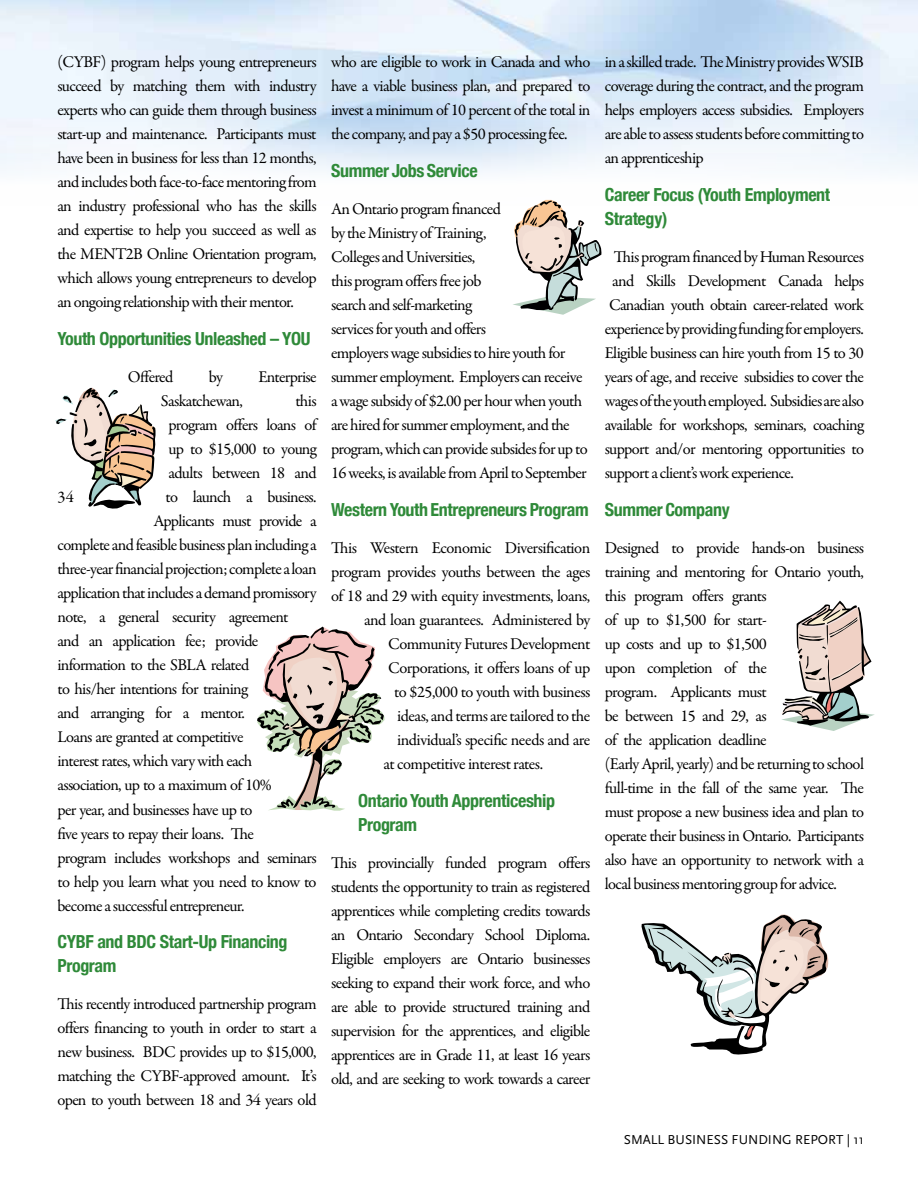
<style>
.page{position:relative;width:918px;height:1188px;background:#fff}
.page>*{position:absolute;margin:0;border:0;box-sizing:border-box;transform-origin:0 0}
.t1{font:700 condensed 18px/24px "Helvetica Neue";letter-spacing:-.02em;color:#2f8a39}
.t2{font:16.5px/24px "Garamond Premr Pro";letter-spacing:-.04em;color:#000;text-align:justify}
.t3{font:13.5px "Scala Sans";color:#000}
</style>
<div class="page">
<svg style="left:782px;top:601px;width:93px;height:130px"></svg>
<svg style="left:55px;top:388px;width:101px;height:121px"></svg>
<svg style="left:513px;top:200px;width:88px;height:115px"></svg>
<svg style="left:257px;top:627px;width:127px;height:184px"></svg>
<svg style="left:642px;top:914px;width:186px;height:141px"></svg>
<p class="t2" style="left:57px;top:51px;width:261px">(CYBF) program helps young entrepreneurs succeed by matching them with industry experts who can guide them through business start-up and maintenance. Participants must have been in business for less than 12 months, and includes both face-to-face mentoring from an industry professional who has the skills and expertise to help you succeed as well as the MENT2B Online Orientation program, which allows young entrepreneurs to develop an ongoing relationship with their mentor.</p>
<p class="t1" style="left:57px;top:326px;width:254px">Youth Opportunities Unleashed – YOU</p>
<p class="t2" style="left:128px;top:366px;width:47px">Offered</p>
<p class="t2" style="left:209px;top:366px;width:16px">by</p>
<p class="t2" style="left:258px;top:366px;width:60px">Enterprise</p>
<p class="t2" style="left:161px;top:390px;width:83px">Saskatchewan,</p>
<p class="t2" style="left:168px;top:390px;width:150px;text-indent:127px">this program offers loans of up to $15,000 to young adults between 18 and</p>
<p class="t2" style="left:57px;top:486px;width:18px">34</p>
<p class="t2" style="left:165px;top:486px;width:153px">to launch a business.</p>
<p class="t2" style="left:153px;top:510px;width:165px">Applicants must provide a</p>
<p class="t2" style="left:57px;top:534px;width:261px">complete and feasible business plan including a</p>
<p class="t2" style="left:57px;top:558px;width:261px">three-year financial projection; complete a loan</p>
<p class="t2" style="left:57px;top:582px;width:261px">application that includes a demand promissory</p>
<p class="t2" style="left:57px;top:606px;width:233px">note, a general security agreement</p>
<p class="t2" style="left:57px;top:630px;width:202px">and an application fee; provide</p>
<p class="t2" style="left:57px;top:654px;width:194px">information to the SBLA related</p>
<p class="t2" style="left:57px;top:678px;width:192px">to his/her intentions for training</p>
<p class="t2" style="left:57px;top:702px;width:189px">and arranging for a mentor.</p>
<p class="t2" style="left:57px;top:726px;width:188px">Loans are granted at competitive</p>
<p class="t2" style="left:57px;top:750px;width:196px">interest rates, which vary with each</p>
<p class="t2" style="left:57px;top:774px;width:216px">association, up to a maximum of 10%</p>
<p class="t2" style="left:57px;top:798px;width:197px">per year, and businesses have up to</p>
<p class="t2" style="left:57px;top:822px;width:198px">five years to repay their loans. The</p>
<p class="t2" style="left:57px;top:846px;width:261px">program includes workshops and seminars</p>
<p class="t2" style="left:57px;top:870px;width:261px">to help you learn what you need to know to</p>
<p class="t2" style="left:57px;top:894px;width:188px">become a successful entrepreneur.</p>
<p class="t1" style="left:57px;top:929px;width:232px">CYBF and BDC Start-Up Financing<br>Program</p>
<p class="t2" style="left:57px;top:993px;width:261px">This recently introduced partnership program offers financing to youth in order to start a new business. BDC provides up to $15,000, matching the CYBF-approved amount. It’s open to youth between 18 and 34 years old</p>
<p class="t2" style="left:331px;top:51px;width:261px">who are eligible to work in Canada and who have a viable business plan, and prepared to invest a minimum of 10 percent of the total in the company, and pay a $50 processing fee.</p>
<p class="t1" style="left:331px;top:158px;width:148px">Summer Jobs Service</p>
<p class="t2" style="left:331px;top:198px;width:258px;text-align:left">An Ontario program financed<br>by the Ministry of Training,<br>Colleges and Universities,<br>this program offers free job<br>search and self-marketing<br>services for youth and offers<br>employers wage subsidies to hire youth for summer employment. Employers can receive a wage subsidy of $2.00 per hour when youth are hired for summer employment, and the program, which can provide subsides for up to 16 weeks, is available from April to September</p>
<p class="t1" style="left:331px;top:497px;width:259px">Western Youth Entrepreneurs Program</p>
<p class="t2" style="left:331px;top:537px;width:261px">This Western Economic Diversification</p>
<p class="t2" style="left:331px;top:561px;width:261px">program provides youths between the ages</p>
<p class="t2" style="left:331px;top:585px;width:261px">of 18 and 29 with equity investments, loans,</p>
<p class="t2" style="left:364px;top:609px;width:228px">and loan guarantees. Administered by</p>
<p class="t2" style="left:388px;top:633px;width:204px">Community Futures Development</p>
<p class="t2" style="left:388px;top:657px;width:204px">Corporations, it offers loans of up</p>
<p class="t2" style="left:394px;top:681px;width:198px">to $25,000 to youth with business</p>
<p class="t2" style="left:397px;top:705px;width:195px">ideas, and terms are tailored to the</p>
<p class="t2" style="left:397px;top:729px;width:195px">individual’s specific needs and are</p>
<p class="t2" style="left:384px;top:753px;width:161px">at competitive interest rates.</p>
<p class="t1" style="left:358px;top:788px;width:199px">Ontario Youth Apprenticeship<br>Program</p>
<p class="t2" style="left:331px;top:852px;width:261px">This provincially funded program offers students the opportunity to train as registered apprentices while completing credits towards an Ontario Secondary School Diploma.<br>Eligible employers are Ontario businesses seeking to expand their work force, and who are able to provide structured training and supervision for the apprentices, and eligible apprentices are in Grade 11, at least 16 years old, and are seeking to work towards a career</p>
<p class="t2" style="left:605px;top:51px;width:261px">in a skilled trade. The Ministry provides WSIB coverage during the contract, and the program helps employers access subsidies. Employers are able to assess students before committing to an apprenticeship</p>
<p class="t1" style="left:605px;top:182px;width:227px">Career Focus (Youth Employment<br>Strategy)</p>
<p class="t2" style="left:614px;top:246px;width:252px">This program financed by Human Resources</p>
<p class="t2" style="left:612px;top:270px;width:253px">and Skills Development Canada helps</p>
<p class="t2" style="left:609px;top:294px;width:256px">Canadian youth obtain career-related work</p>
<p class="t2" style="left:605px;top:318px;width:261px">experience by providing funding for employers.</p>
<p class="t2" style="left:605px;top:342px;width:261px">Eligible business can hire youth from 15 to 30</p>
<p class="t2" style="left:605px;top:366px;width:261px">years of age, and receive subsidies to cover the</p>
<p class="t2" style="left:605px;top:390px;width:261px">wages of the youth employed. Subsidies are also</p>
<p class="t2" style="left:605px;top:414px;width:261px">available for workshops, seminars, coaching</p>
<p class="t2" style="left:605px;top:438px;width:261px">support and/or mentoring opportunities to</p>
<p class="t2" style="left:605px;top:462px;width:190px">support a client’s work experience.</p>
<p class="t1" style="left:605px;top:497px;width:127px">SummerCompany</p>
<p class="t2" style="left:605px;top:537px;width:261px;text-align:left">Designed to provide hands-on business training and mentoring for Ontario youth, this program offers grants<br>of up to $1,500 for start-<br>up costs and up to $1,500<br>upon completion of the<br>program. Applicants must<br>be between 15 and 29, as<br>of the application deadline<br>(Early April, yearly) and be returning to school full-time in the fall of the same year. The must propose a new business idea and plan to operate their business in Ontario. Participants also have an opportunity to network with a local business mentoring group for advice.</p>
<p class="t3" style="left:624px;top:1132px;width:242px">SMALL BUSINESS FUNDING REPORT | 11</p>
</div>
